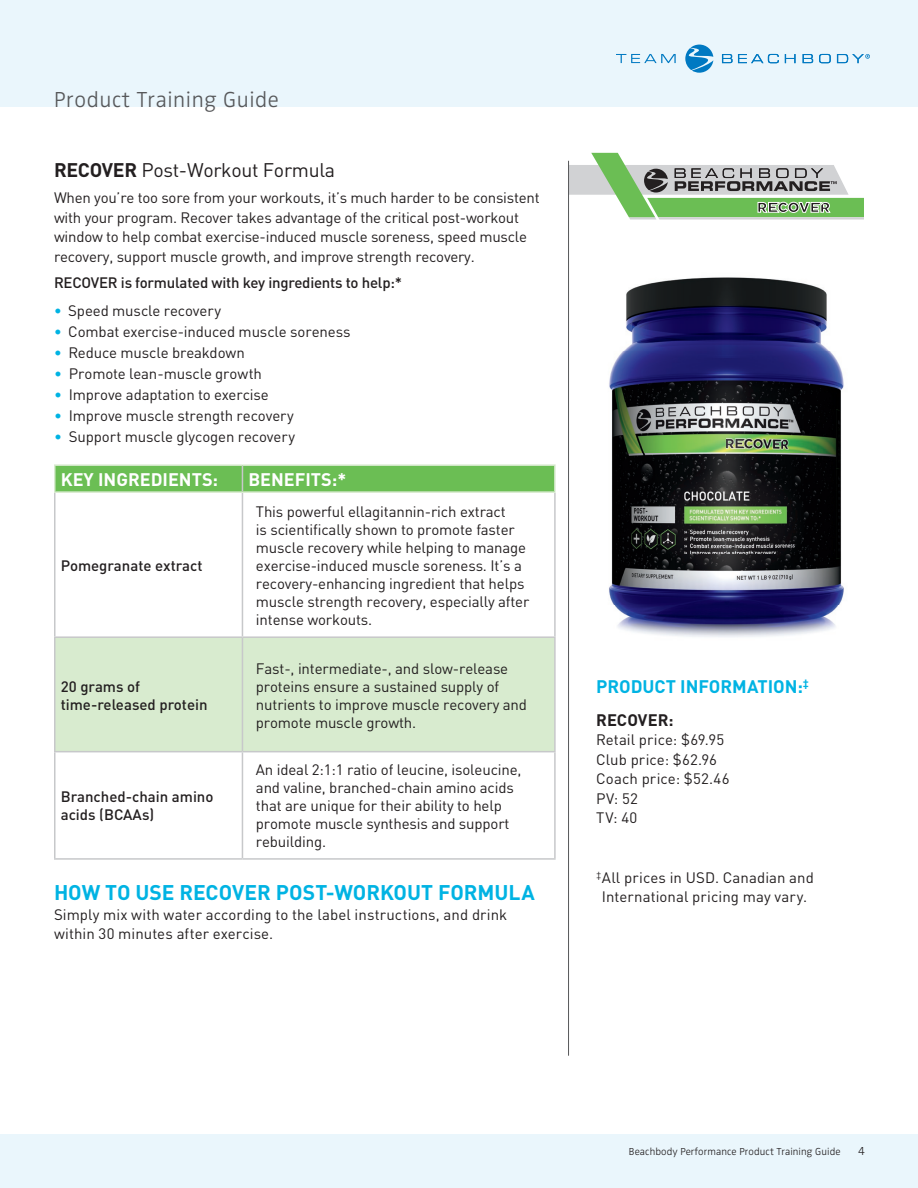
<style>
.page{position:relative;width:918px;height:1188px;background:#fff}
.page>*{position:absolute;margin:0;border:0;box-sizing:border-box;transform-origin:0 0}
.t1{font:300 22.5px "Zwo";letter-spacing:.025em;color:#57585a}
.t2{font:700 21px "DIN";color:#00b3e3}
.t3{font:19.5px "DIN";letter-spacing:-.015em;color:#231f20}
.t4{font:700 18px "DIN";color:#fff}
.t5{font:700 18px "DIN";letter-spacing:-.005em;color:#00b3e3}
.t6{font:700 16.5px "DIN";letter-spacing:.005em;color:#231f20}
.t7{font:15px/18px "DIN";letter-spacing:-.01em;color:#231f20}
.t8{font:500 15px/18px "DIN";color:#231f20}
.t9{font:300 12px "Zwo";color:#231f20}
.t10{font:300 10.5px "Zwo";letter-spacing:.01em;color:#231f20}
.s1{font-weight:700}
.s2{font-weight:500;color:#00b3e3}
.s3{color:#00b3e3}
</style>
<div class="page">
<svg style="left:568px;top:153px;width:296px;height:67px"></svg>
<img style="left:609px;top:277px;width:235px;height:360px">
<div style="left:56px;top:638px;width:498px;height:113px;background:#d8ebcf"></div>
<div style="left:56px;top:466px;width:498px;height:25px;background:#6bbe54"></div>
<hr style="left:54px;top:493px;width:2px;height:143px;background:#c7c8ca">
<hr style="left:242px;top:493px;width:1px;height:143px;background:#c7c8ca">
<hr style="left:554px;top:493px;width:2px;height:143px;background:#c7c8ca">
<hr style="left:54px;top:636px;width:188px;height:2px;background:#c7c8ca">
<hr style="left:54px;top:638px;width:2px;height:113px;background:#c7c8ca">
<hr style="left:242px;top:636px;width:314px;height:2px;background:#c7c8ca">
<hr style="left:242px;top:638px;width:1px;height:113px;background:#c7c8ca">
<hr style="left:554px;top:638px;width:2px;height:113px;background:#c7c8ca">
<hr style="left:54px;top:751px;width:188px;height:1px;background:#c7c8ca">
<hr style="left:54px;top:752px;width:2px;height:106px;background:#c7c8ca">
<hr style="left:242px;top:751px;width:314px;height:1px;background:#c7c8ca">
<hr style="left:242px;top:752px;width:1px;height:106px;background:#c7c8ca">
<hr style="left:554px;top:752px;width:2px;height:106px;background:#c7c8ca">
<hr style="left:54px;top:858px;width:188px;height:2px;background:#c7c8ca">
<hr style="left:242px;top:858px;width:314px;height:2px;background:#c7c8ca">
<hr style="left:54px;top:464px;width:188px;height:2px;background:#d8ebcf">
<hr style="left:54px;top:466px;width:2px;height:25px;background:#d8ebcf">
<hr style="left:242px;top:464px;width:314px;height:2px;background:#d8ebcf">
<hr style="left:554px;top:466px;width:2px;height:25px;background:#d8ebcf">
<hr style="left:54px;top:491px;width:188px;height:2px;background:#d8ebcf">
<hr style="left:242px;top:491px;width:314px;height:2px;background:#d8ebcf">
<div style="left:0;top:1134px;width:918px;height:54px;background:#eaf6fc"></div>
<hr style="left:568px;top:161px;width:1px;height:895px;background:#57585a">
<div style="left:0;top:0;width:918px;height:107px;background:#eaf6fc"></div>
<svg style="left:722px;top:54px;width:57px;height:9px"></svg>
<svg style="left:785px;top:54px;width:11px;height:9px"></svg>
<svg style="left:803px;top:54px;width:10px;height:9px"></svg>
<svg style="left:819px;top:54px;width:12px;height:9px"></svg>
<svg style="left:837px;top:54px;width:33px;height:9px"></svg>
<svg style="left:616px;top:45px;width:97px;height:28px"></svg>
<h1 class="t1" style="left:54px;top:87px;width:226px">Product Training Guide</h1>
<h3 class="t3" style="left:54px;top:158px;width:283px"><span class="s1">RECOVER</span> Post-Workout Formula</h3>
<p class="t7" style="left:54px;top:188px;width:487px;line-height:19.5px">When you’re too sore from your workouts, it’s much harder to be consistent with your program. Recover takes advantage of the critical post-workout window to help combat exercise-induced muscle soreness, speed muscle recovery, support muscle growth, and improve strength recovery.</p>
<p class="t8" style="left:54px;top:273px;width:350px">RECOVER is formulated with key ingredients to help:*</p>
<p class="t7" style="left:54px;top:301px;width:169px"><span class="s2">•</span> Speed muscle recovery</p>
<p class="t7" style="left:54px;top:322px;width:298px"><span class="s2">•</span> Combat exercise-induced muscle soreness</p>
<p class="t7" style="left:54px;top:343px;width:193px"><span class="s2">•</span> Reduce muscle breakdown</p>
<p class="t7" style="left:54px;top:364px;width:209px"><span class="s3">•</span> Promote lean-muscle growth</p>
<p class="t7" style="left:54px;top:385px;width:216px"><span class="s3">•</span> Improve adaptation to exercise</p>
<p class="t7" style="left:54px;top:406px;width:241px"><span class="s3">•</span> Improve muscle strength recovery</p>
<p class="t7" style="left:54px;top:427px;width:243px"><span class="s3">•</span> Support muscle glycogen recovery</p>
<p class="t4" style="left:61px;top:468px;width:159px">KEY INGREDIENTS:</p>
<p class="t4" style="left:248px;top:468px;width:99px">BENEFITS:*</p>
<p class="t8" style="left:61px;top:556px;width:143px">Pomegranate extract</p>
<p class="t8" style="left:61px;top:677px;width:148px">20 grams of time-released protein</p>
<p class="t7" style="left:256px;top:502px;width:275px">This powerful ellagitannin-rich extract<br>is scientifically shown to promote faster muscle recovery while helping to manage exercise-induced muscle soreness. It’s a recovery-enhancing ingredient that helps muscle strength recovery, especially after intense workouts.</p>
<p class="t7" style="left:256px;top:659px;width:273px">Fast-, intermediate-, and slow-release proteins ensure a sustained supply of nutrients to improve muscle recovery and promote muscle growth.</p>
<p class="t7" style="left:256px;top:761px;width:267px">An ideal 2:1:1 ratio of leucine, isoleucine, and valine, branched-chain amino acids that are unique for their ability to help promote muscle synthesis and support rebuilding.</p>
<h2 class="t2" style="left:54px;top:879px;width:482px">HOW TO USE RECOVER POST-WORKOUT FORMULA</h2>
<p class="t7" style="left:54px;top:905px;width:455px;line-height:19.5px">Simply mix with water according to the label instructions, and drink within 30 minutes after exercise.</p>
<p class="t8" style="left:61px;top:788px;width:154px">Branched-chain amino acids (BCAAs)</p>
<p class="t5" style="left:596px;top:675px;width:214px">PRODUCT INFORMATION:<sup>‡</sup></p>
<p class="t6" style="left:596px;top:709px;width:79px">RECOVER:</p>
<p class="t7" style="left:596px;top:730px;width:135px;line-height:19.5px">Retail price: $69.95<br>Club price: $62.96<br>Coach price: $52.46<br>PV: 52<br>TV: 40</p>
<p class="t7" style="left:596px;top:867px;width:219px;line-height:19.5px;text-align:center"><sup>‡</sup> All prices in USD. Canadian and<br>International pricing may vary.</p>
<p class="t10" style="left:629px;top:1146px;width:213px">Beachbody Performance Product Training Guide</p>
<p class="t9" style="left:858px;top:1144px;width:8px">4</p>
</div>
